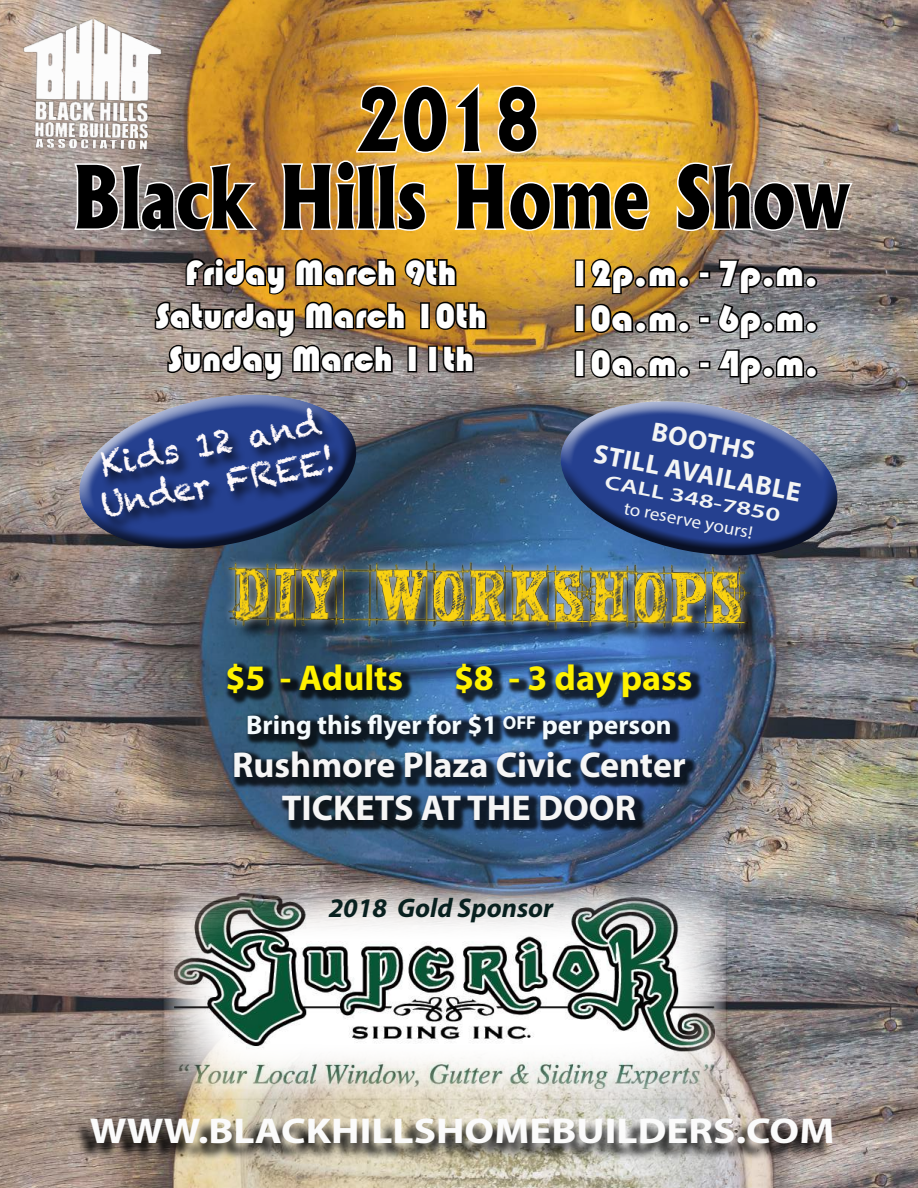
<style>
.page{position:relative;width:918px;height:1188px;background:#fff}
.page>*{position:absolute;margin:0;border:0;box-sizing:border-box;transform-origin:0 0}
.t1{font:800 83.25px/77.4px "Albertus";color:#000;text-align:center;scale:.84 1}
.t2{font:37.5px/45px "Bauhaus 93";color:#fff;text-align:justify}
.t3{font:36px/43.2px "Bauhaus 93";color:#fff;text-align:center}
.t4{font:700 36px/43.2px "Myriad Pro";color:#f6f6f6;text-align:center}
.t5{font:700 36px "Myriad Pro";color:#fbfbfb;scale:1.15 1}
.t6{font:700 36px "Myriad Pro";color:#fff200}
.t7{font:33px/39.6px "Chalkduster";color:#fef9fb}
.t8{font:700 27px "Myriad Pro";color:#f4fbfe}
.t9{font:700 27px/32.4px "Myriad Pro";color:#f3f4f4;text-align:center}
.t10{font:italic 700 27px "Myriad Pro";color:#08201f}
.t11{font:600 19.5px "Myriad Pro";color:#f3f4f4;scale:1.41 1}
.t12{font:18px "Myriad Pro";color:#f3f4f4;scale:1.06 1}
</style>
<div class="page">
<img style="left:0;top:0;width:918px;height:1188px">
<div style="left:232px;top:565px;width:535px;height:84px;background:#000;opacity:.75"></div>
<svg style="left:220px;top:551px;width:539px;height:89px;background:#33567d"></svg>
<img style="left:228px;top:559px;width:523px;height:73px">
<svg style="left:73px;top:1119px;width:757px;height:42px;background:#8b857a"></svg>
<img style="left:19px;top:15px;width:148px;height:139px">
<div style="left:224px;top:661px;width:479px;height:171px;background:#000;opacity:.75"></div>
<svg style="left:543px;top:367px;width:313px;height:51px;background:#8c8a91"></svg>
<img style="left:542px;top:418px;width:314px;height:164px">
<svg style="left:165px;top:884px;width:559px;height:213px;background:#b0a9a6"></svg>
<img style="left:175px;top:893px;width:540px;height:195px">
<img style="left:153px;top:255px;width:335px;height:127px">
<div style="left:575px;top:259px;width:10px;height:28px;border:3px solid #000"></div>
<img style="left:589px;top:257px;width:103px;height:39px">
<div style="left:699px;top:271px;width:11px;height:8px;border:3px solid #000"></div>
<div style="left:575px;top:304px;width:10px;height:28px;border:3px solid #000"></div>
<img style="left:589px;top:302px;width:103px;height:33px">
<div style="left:699px;top:316px;width:11px;height:8px;border:3px solid #000"></div>
<div style="left:575px;top:349px;width:10px;height:28px;border:3px solid #000"></div>
<svg style="left:589px;top:347px;width:103px;height:33px;background:#736f6c"></svg>
<div style="left:699px;top:361px;width:11px;height:8px;border:3px solid #000"></div>
<svg style="left:715px;top:258px;width:105px;height:128px;background:#686769"></svg>
<svg style="left:72px;top:161px;width:192px;height:73px"></svg>
<svg style="left:279px;top:80px;width:375px;height:153px;background:#e9b855"></svg>
<img style="left:675px;top:161px;width:181px;height:85px">
<svg style="left:51px;top:362px;width:314px;height:167px;background:#8e8583"></svg>
<img style="left:69px;top:410px;width:314px;height:164px">
<div style="left:99px;top:407px;width:247px;height:125px;background:#000;opacity:.75"></div>
<h1 class="t1" style="left:72px;top:81px;width:928px">2018<br>Black Hills Home Show</h1>
<p class="t3" style="left:155px;top:251px;width:333px">Friday March 9th<br>Saturday March 10th<br>Sunday March 11th</p>
<p class="t2" style="left:569px;top:251px;width:251px">12p.m. - 7p.m.<br>10a.m. - 6p.m.<br>10a.m. - 4p.m.</p>
<p class="t7" style="left:90px;top:447px;width:240px;rotate:-11deg">Kids 12 and<br>Under FREE!</p>
<p class="t9" style="left:604px;top:404px;width:212px;rotate:11deg">BOOTHS<br>STILL AVAILABLE</p>
<p class="t11" style="left:607px;top:469px;width:128px;rotate:11deg">CALL 348-7850</p>
<p class="t12" style="left:626px;top:497px;width:125px;rotate:11deg">to reserve yours!</p>
<p class="t6" style="left:225px;top:655px;width:179px">$5 - Adults</p>
<p class="t6" style="left:454px;top:655px;width:240px">$8 - 3 day pass</p>
<p class="t8" style="left:246px;top:707px;width:427px">Bring this flyer for $1 <sup>off</sup> per person</p>
<p class="t4" style="left:232px;top:742px;width:455px">Rushmore Plaza Civic Center<br>TICKETS AT THE DOOR</p>
<p class="t10" style="left:329px;top:891px;width:226px">2018 Gold Sponsor</p>
<p class="t5" style="left:90px;top:1107px;width:649px">WWW.BLACKHILLSHOMEBUILDERS.COM</p>
</div>
